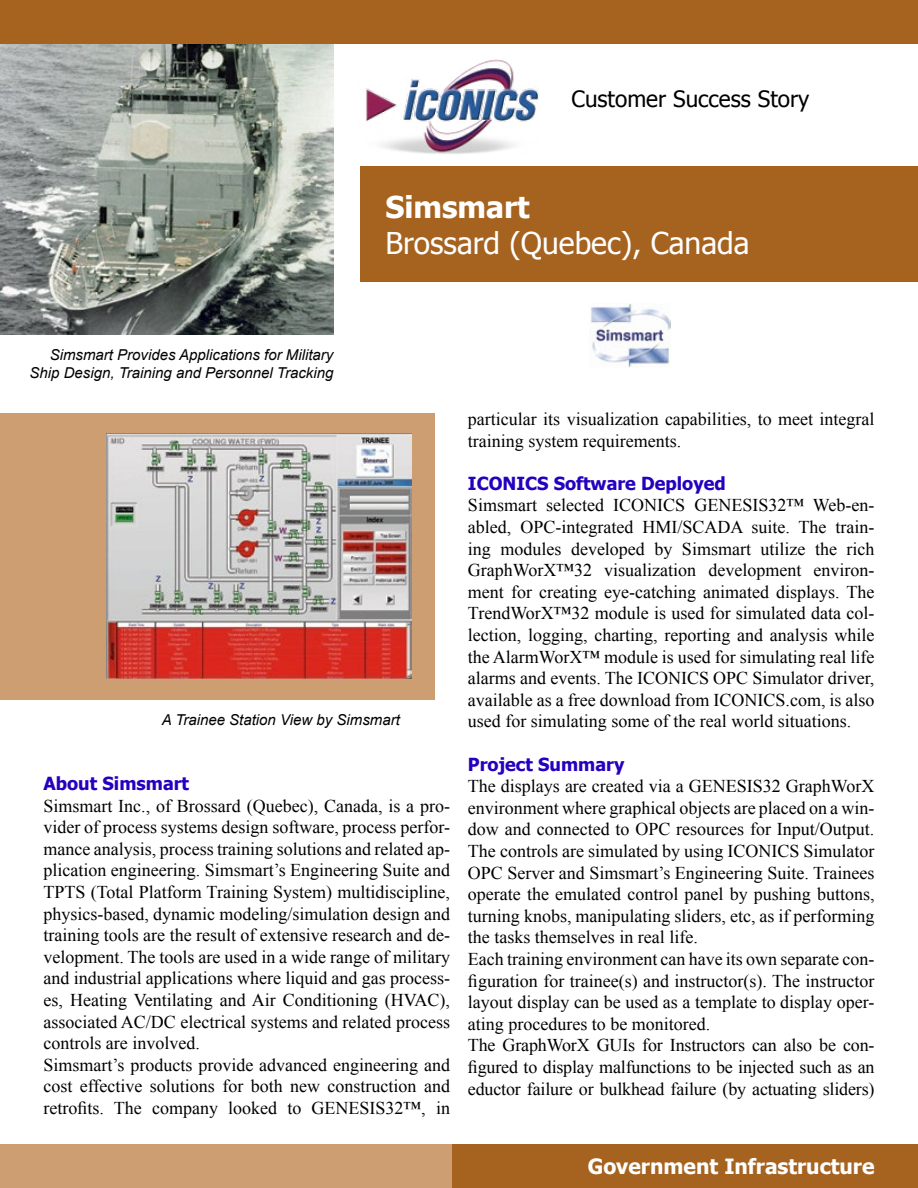
<style>
.page{position:relative;width:918px;height:1188px;background:#fff}
.page>*{position:absolute;margin:0;border:0;box-sizing:border-box;transform-origin:0 0}
.t1{font:30px "Tahoma";color:#fff}
.t2{font:700 30px "Tahoma";color:#fff}
.t3{font:22.5px "Tahoma";color:#000}
.t4{font:700 21px "Tahoma";color:#fff}
.t5{font:18px/21.6px "Times New Roman";color:#000}
.t6{font:700 18px "Tahoma";color:#2500bf}
.t7{font:italic 15px/18px "Arial";color:#000;text-align:right}
</style>
<div class="page">
<img style="left:0;top:44px;width:333px;height:291px">
<div style="left:0;top:413px;width:435px;height:286px;background:#cd9e72"></div>
<div style="left:0;top:0;width:918px;height:44px;background:#a6631f"></div>
<img style="left:366px;top:59px;width:173px;height:95px">
<div style="left:0;top:1144px;width:472px;height:44px;background:#cd9e72"></div>
<div style="left:452px;top:1144px;width:466px;height:44px;background:#a6631f"></div>
<div style="left:360px;top:167px;width:558px;height:115px;background:#a6631f"></div>
<img style="left:590px;top:304px;width:80px;height:64px">
<img style="left:106px;top:434px;width:305px;height:245px">
<p class="t3" style="left:572px;top:84px;width:240px">Customer Success Story</p>
<p class="t7" style="left:30px;top:346px;width:305px">Simsmart Provides Applications for Military<br>Ship Design, Training and Personnel Tracking</p>
<h1 class="t2" style="left:386px;top:186px;width:146px">Simsmart</h1>
<h1 class="t1" style="left:386px;top:223px;width:365px">Brossard (Quebec), Canada</h1>
<p class="t7" style="left:162px;top:711px;width:240px">A Trainee Station View by Simsmart</p>
<p class="t6" style="left:44px;top:771px;width:147px">About Simsmart</p>
<p class="t5" style="left:44px;top:794px;width:408px">Simsmart Inc., of Brossard (Quebec), Canada, is a pro&shy;vider of process systems design software, process perfor&shy;mance analysis, process training solutions and related ap&shy;plication engineering. Simsmart’s Engineering Suite and TPTS (Total Platform Training System) multidiscipline, physics-based, dynamic modeling/simulation design and training tools are the result of extensive research and de&shy;velopment. The tools are used in a wide range of military and industrial applications where liquid and gas process&shy;es, Heating Ventilating and Air Conditioning (HVAC), associated AC/DC electrical systems and related process controls are involved.<br>Simsmart’s products provide advanced engineering and cost effective solutions for both new construction and retrofits. The company looked to GENESIS32™, in</p>
<p class="t5" style="left:468px;top:408px;width:408px">particular its visualization capabilities, to meet integral training system requirements.</p>
<p class="t6" style="left:468px;top:471px;width:259px">ICONICS Software Deployed</p>
<p class="t5" style="left:468px;top:494px;width:408px;text-align:justify">Simsmart selected ICONICS GENESIS32™ Web-en&shy;abled, OPC-integrated HMI/SCADA suite. The train&shy;ing modules developed by Simsmart utilize the rich GraphWorX™32 visualization development environ&shy;ment for creating eye-catching animated displays. The TrendWorX™32 module is used for simulated data col&shy;lection, logging, charting, reporting and analysis while the AlarmWorX™ module is used for simulating real life alarms and events. The ICONICS OPC Simulator driver, available as a free download from ICONICS.com, is also used for simulating some of the real world situations.</p>
<p class="t6" style="left:468px;top:751px;width:158px">Project Summary</p>
<p class="t5" style="left:468px;top:775px;width:408px">The displays are created via a GENESIS32 GraphWorX environment where graphical objects are placed on a win&shy;dow and connected to OPC resources for Input/Output.<br>The controls are simulated by using ICONICS Simulator OPC Server and Simsmart’s Engineering Suite. Trainees operate the emulated control panel by pushing buttons, turning knobs, manipulating sliders, etc, as if performing the tasks themselves in real life.<br>Each training environment can have its own separate con&shy;figuration for trainee(s) and instructor(s). The instructor layout display can be used as a template to display oper&shy;ating procedures to be monitored.<br>The GraphWorX GUIs for Instructors can also be con&shy;figured to display malfunctions to be injected such as an eductor failure or bulkhead failure (by actuating sliders)</p>
<p class="t4" style="left:588px;top:1152px;width:288px">Government Infrastructure</p>
</div>
